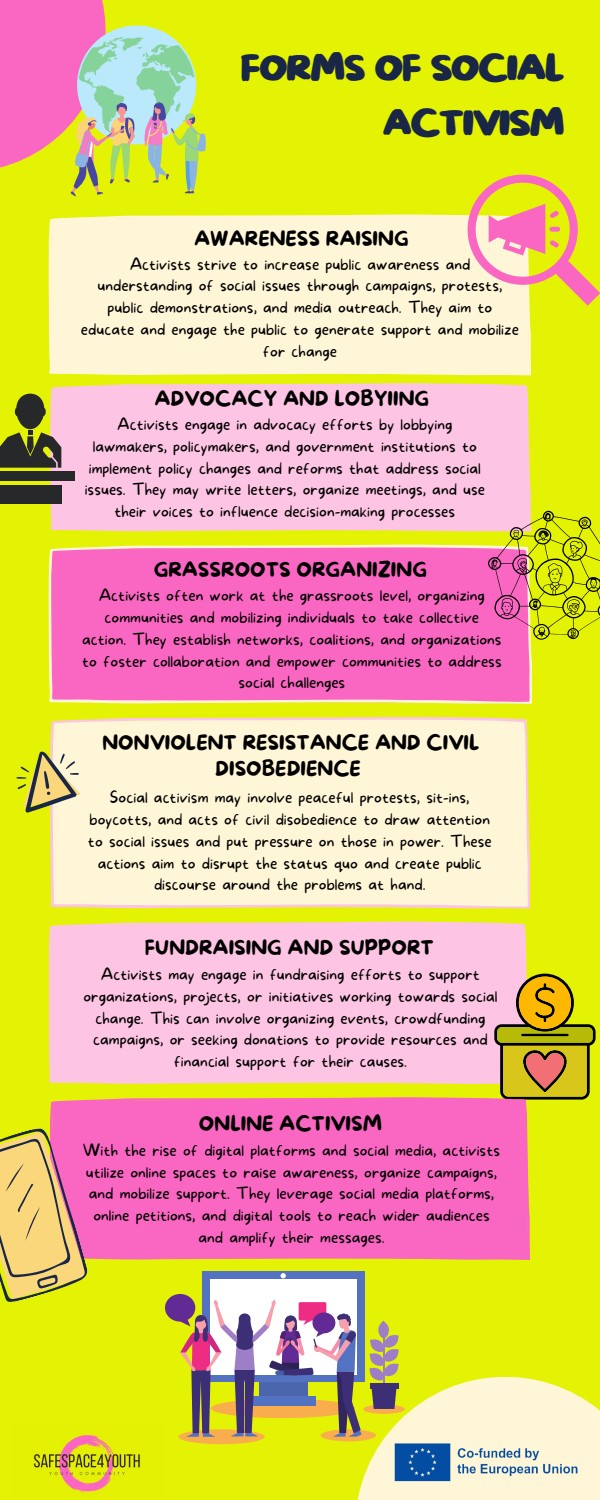
<style>
.page{position:relative;width:600px;height:1500px;background:#e4f304}
.page>*{position:absolute;margin:0;border:0;box-sizing:border-box;transform-origin:0 0}
.t1{font:34.4px/54.9px "More Sugar";letter-spacing:.015em;color:#192646;text-align:right}
.t2{font:20px/25.5px "More Sugar";color:#000;text-align:center}
.t3{font:100 16px/21.8px "More Sugar";color:#000;text-align:center}
</style>
<div class="page">
<div style="left:49px;top:214px;width:482px;height:161px;background:#fff5d7"></div>
<div style="left:50px;top:383px;width:481px;height:149px;background:#fdc4e4"></div>
<div style="left:49px;top:545px;width:483px;height:159px;background:#fa67c2"></div>
<div style="left:50px;top:717px;width:480px;height:192px;background:#fff5d7"></div>
<svg style="left:16px;top:750px;width:65px;height:63px"></svg>
<svg style="left:0;top:0;width:206px;height:225px"></svg>
<svg style="left:488px;top:511px;width:112px;height:129px"></svg>
<div style="left:49px;top:922px;width:478px;height:162px;background:#fdc4e4"></div>
<svg style="left:494px;top:974px;width:102px;height:126px;background:#bfa22d"></svg>
<div style="left:50px;top:1097px;width:480px;height:163px;background:#fa67c2"></div>
<svg style="left:0;top:1125px;width:91px;height:177px;background:#e1af78"></svg>
<svg style="left:468px;top:175px;width:132px;height:131px"></svg>
<div style="left:0;top:471px;width:75px;height:10px;background:#27282a"></div>
<div style="left:0;top:485px;width:61px;height:19px;background:#27282a"></div>
<svg style="left:0;top:394px;width:61px;height:74px"></svg>
<div style="left:202px;top:1271px;width:162px;height:110px;background:#5373c2"></div>
<div style="left:210px;top:1280px;width:147px;height:95px;background:#fff"></div>
<svg style="left:281px;top:1273px;width:5px;height:5px"></svg>
<svg style="left:165px;top:1294px;width:435px;height:206px"></svg>
<img style="left:33px;top:1434px;width:108px;height:59px">
<img style="left:388px;top:1441px;width:200px;height:42px">
<p class="t1" style="left:243px;top:43px;width:324px">FORMS OF SOCIAL<br>ACTIVISM</p>
<p class="t2" style="left:194px;top:227px;width:216px">AWARENESS RAISING</p>
<p class="t3" style="left:81px;top:254px;width:439px">Activists strive to increase public awareness and understanding of social issues through campaigns, protests, public demonstrations, and media outreach. They aim to educate and engage the public to generate support and mobilize for change</p>
<p class="t2" style="left:155px;top:387px;width:276px">ADVOCACY AND LOBYIING</p>
<p class="t3" style="left:85px;top:414px;width:402px">Activists engage in advocacy efforts by lobbying lawmakers, policymakers, and government institutions to implement policy changes and reforms that address social issues. They may write letters, organize meetings, and use their voices to influence decision-making processes</p>
<p class="t2" style="left:154px;top:558px;width:275px">GRASSROOTS ORGANIZING</p>
<p class="t3" style="left:82px;top:585px;width:421px">Activists often work at the grassroots level, organizing communities and mobilizing individuals to take collective action. They establish networks, coalitions, and organizations to foster collaboration and empower communities to address social challenges</p>
<p class="t2" style="left:102px;top:731px;width:378px">NONVIOLENT RESISTANCE AND CIVIL<br>DISOBEDIENCE</p>
<p class="t3" style="left:88px;top:787px;width:405px">Social activism may involve peaceful protests, sit-ins, boycotts, and acts of civil disobedience to draw attention to social issues and put pressure on those in power. These actions aim to disrupt the status quo and create public discourse around the problems at hand.</p>
<p class="t2" style="left:145px;top:936px;width:291px">FUNDRAISING AND SUPPORT</p>
<p class="t3" style="left:83px;top:964px;width:416px">Activists may engage in fundraising efforts to support organizations, projects, or initiatives working towards social change. This can involve organizing events, crowdfunding campaigns, or seeking donations to provide resources and financial support for their causes.</p>
<p class="t2" style="left:199px;top:1112px;width:185px">ONLINE ACTIVISM</p>
<p class="t3" style="left:83px;top:1140px;width:419px">With the rise of digital platforms and social media, activists utilize online spaces to raise awareness, organize campaigns, and mobilize support. They leverage social media platforms, online petitions, and digital tools to reach wider audiences and amplify their messages.</p>
</div>
